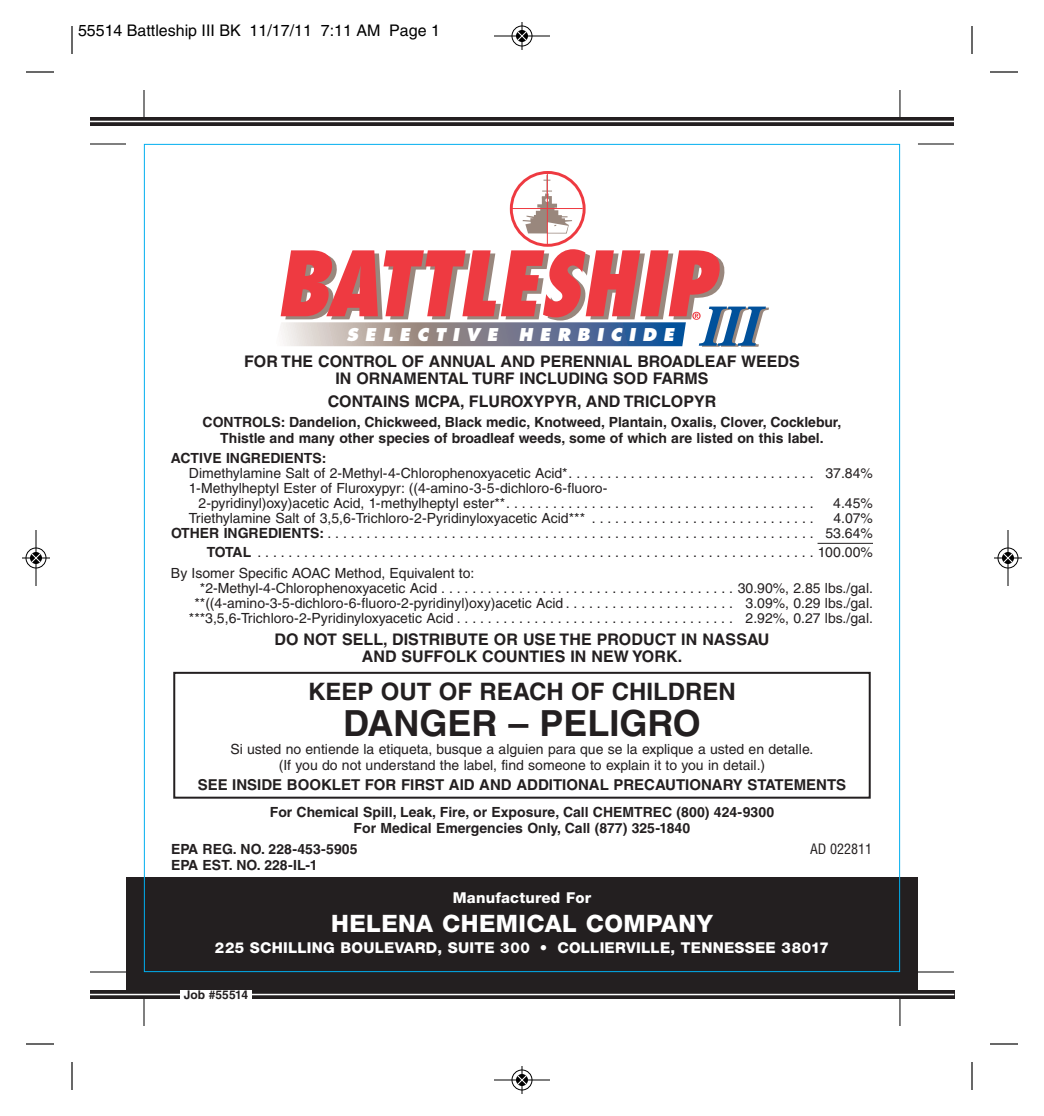
<style>
.page{position:relative;width:1044px;height:1116px;background:#fff}
.page>*{position:absolute;margin:0;border:0;box-sizing:border-box;transform-origin:0 0}
.t1{font:700 36px "Helvetica";color:#231f20}
.t2{font:700 24px "Helvetica";color:#231f20}
.t3{font:800 24px "Helvetica Neue";letter-spacing:.015em;color:#fff}
.t4{font:italic 800 17.2px "Futura";color:#fff}
.t5{font:700 16px/17px "Helvetica";color:#231f20;text-align:center}
.t6{font:16px "Helvetica";color:#000}
.t7{font:800 15px "Helvetica Neue";letter-spacing:.015em;color:#fff}
.t8{font:700 15px "Helvetica";color:#231f20}
.t9{font:14px/15px "Helvetica";color:#231f20;text-align:right}
.t10{font:700 14px/16px "Helvetica";color:#231f20;text-align:center}
.t11{font:condensed 14px "Helvetica";color:#231f20}
.t12{font:700 12px "Helvetica";color:#231f20}
.s1{font-weight:700}
</style>
<div class="page">
<div style="left:126px;top:877px;width:792px;height:113px;background:#231f20"></div>
<hr style="left:90px;top:144px;width:36px;height:1px;background:#000">
<hr style="left:90px;top:972px;width:36px;height:1px;background:#000">
<hr style="left:918px;top:144px;width:36px;height:1px;background:#000">
<hr style="left:918px;top:972px;width:36px;height:1px;background:#000">
<hr style="left:144px;top:90px;width:1px;height:36px;background:#000">
<hr style="left:144px;top:990px;width:1px;height:36px;background:#000">
<hr style="left:900px;top:90px;width:1px;height:36px;background:#000">
<hr style="left:900px;top:990px;width:1px;height:36px;background:#000">
<svg style="left:90px;top:990px;width:864px;height:9px;fill:#231f20"></svg>
<hr style="left:90px;top:994px;width:864px;height:1px;background:#fff">
<svg style="left:90px;top:117px;width:864px;height:9px;fill:#231f20"></svg>
<div style="left:180px;top:990px;width:72px;height:12px;background:#fff"></div>
<hr style="left:90px;top:121px;width:864px;height:1px;background:#fff">
<svg style="left:522px;top:175px;width:50px;height:59px"></svg>
<div style="left:510px;top:171px;width:76px;height:76px;border:3px solid #ee3a41;border-radius:50%"></div>
<hr style="left:547px;top:173px;width:1px;height:72px;background:#ee3a41">
<hr style="left:511px;top:208px;width:72px;height:1px;background:#ee3a41">
<svg style="left:280px;top:249px;width:489px;height:98px"></svg>
<hr style="left:818px;top:543px;width:55px;height:1px;background:#231f20">
<div style="left:173px;top:672px;width:698px;height:127px;border:2px solid #231f20"></div>
<svg style="left:72px;top:26px;width:1px;height:28px"></svg>
<svg style="left:26px;top:72px;width:28px;height:1px"></svg>
<svg style="left:972px;top:26px;width:1px;height:28px"></svg>
<svg style="left:990px;top:72px;width:28px;height:1px"></svg>
<svg style="left:72px;top:1062px;width:1px;height:28px"></svg>
<svg style="left:26px;top:1044px;width:28px;height:1px"></svg>
<svg style="left:972px;top:1062px;width:1px;height:28px"></svg>
<svg style="left:990px;top:1044px;width:28px;height:1px"></svg>
<div style="left:511px;top:25px;width:22px;height:22px;border:1px solid #fff;border-radius:50%"></div>
<hr style="left:494px;top:36px;width:56px;height:1px;background:#000">
<div style="left:512px;top:26px;width:20px;height:20px;border:1px solid #000;border-radius:50%"></div>
<svg style="left:517px;top:22px;width:10px;height:28px"></svg>
<div style="left:511px;top:1069px;width:22px;height:22px;border:1px solid #fff;border-radius:50%"></div>
<hr style="left:494px;top:1080px;width:56px;height:1px;background:#000">
<div style="left:512px;top:1070px;width:20px;height:20px;border:1px solid #000;border-radius:50%"></div>
<svg style="left:517px;top:1066px;width:10px;height:28px"></svg>
<div style="left:25px;top:547px;width:22px;height:22px;border:1px solid #fff;border-radius:50%"></div>
<hr style="left:36px;top:530px;width:1px;height:56px;background:#000">
<div style="left:26px;top:548px;width:20px;height:20px;border:1px solid #000;border-radius:50%"></div>
<svg style="left:22px;top:553px;width:28px;height:10px"></svg>
<div style="left:997px;top:547px;width:22px;height:22px;border:1px solid #fff;border-radius:50%"></div>
<hr style="left:1008px;top:530px;width:1px;height:56px;background:#000">
<div style="left:998px;top:548px;width:20px;height:20px;border:1px solid #000;border-radius:50%"></div>
<svg style="left:994px;top:553px;width:28px;height:10px"></svg>
<p class="t6" style="left:78px;top:25px;width:364px">55514 Battleship III BK 11/17/11 7:11 AM Page 1</p>
<p class="t4" style="left:347px;top:327px;width:332px">SELECTIVE HERBICIDE</p>
<p class="t5" style="left:244px;top:354px;width:557px">FOR THE CONTROL OF ANNUAL AND PERENNIAL BROADLEAF WEEDS<br>IN ORNAMENTAL TURF INCLUDING SOD FARMS</p>
<p class="t5" style="left:328px;top:394px;width:390px">CONTAINS MCPA, FLUROXYPYR, AND TRICLOPYR</p>
<p class="t10" style="left:203px;top:416px;width:640px">CONTROLS: Dandelion, Chickweed, Black medic, Knotweed, Plantain, Oxalis, Clover, Cocklebur,<br>Thistle and many other species of broadleaf weeds, some of which are listed on this label.</p>
<p class="t10" style="left:171px;top:451px;width:157px">ACTIVE INGREDIENTS:</p>
<p class="t9" style="left:189px;top:467px;width:686px">Dimethylamine Salt of 2-Methyl-4-Chlorophenoxyacetic Acid*. . . . . . . . . . . . . . . . . . . . . . . . . . . . . . . . 37.84%</p>
<p class="t9" style="left:189px;top:482px;width:420px">1-Methylheptyl Ester of Fluroxypyr: ((4-amino-3-5-dichloro-6-fluoro-</p>
<p class="t9" style="left:199px;top:497px;width:617px">2-pyridinyl)oxy)acetic Acid, 1-methylheptyl ester**. . . . . . . . . . . . . . . . . . . . . . . . . . . . . . . . . . . . . . . .</p>
<p class="t9" style="left:833px;top:497px;width:41px">4.45%</p>
<p class="t9" style="left:189px;top:512px;width:626px">Triethylamine Salt of 3,5,6-Trichloro-2-Pyridinyloxyacetic Acid*** . . . . . . . . . . . . . . . . . . . . . . . . . . . . .</p>
<p class="t9" style="left:171px;top:512px;width:704px">4.07%<br><span class="s1">OTHER INGREDIENTS:</span> . . . . . . . . . . . . . . . . . . . . . . . . . . . . . . . . . . . . . . . . . . . . . . . . . . . . . . . . . . . . . . . 53.64%</p>
<p class="t9" style="left:171px;top:543px;width:703px;line-height:21px;text-align:left;text-indent:36px"><span class="s1">TOTAL</span> . . . . . . . . . . . . . . . . . . . . . . . . . . . . . . . . . . . . . . . . . . . . . . . . . . . . . . . . . . . . . . . . . . . . . . . . 100.00%<br>By Isomer Specific AOAC Method, Equivalent to:</p>
<p class="t9" style="left:189px;top:582px;width:686px">*2-Methyl-4-Chlorophenoxyacetic Acid . . . . . . . . . . . . . . . . . . . . . . . . . . . . . . . . . . . . . . 30.90%, 2.85 lbs./gal. **((4-amino-3-5-dichloro-6-fluoro-2-pyridinyl)oxy)acetic Acid . . . . . . . . . . . . . . . . . . . . . . 3.09%, 0.29 lbs./gal. ***3,5,6-Trichloro-2-Pyridinyloxyacetic Acid . . . . . . . . . . . . . . . . . . . . . . . . . . . . . . . . . . . . 2.92%, 0.27 lbs./gal.</p>
<p class="t5" style="left:274px;top:632px;width:497px">DO NOT SELL, DISTRIBUTE OR USE THE PRODUCT IN NASSAU<br>AND SUFFOLK COUNTIES IN NEW YORK.</p>
<h2 class="t2" style="left:308px;top:683px;width:429px">KEEP OUT OF REACH OF CHILDREN</h2>
<h1 class="t1" style="left:343px;top:710px;width:359px">DANGER – PELIGRO</h1>
<p class="t9" style="left:230px;top:742px;width:585px;line-height:16px;text-align:center">Si usted no entiende la etiqueta, busque a alguien para que se la explique a usted en detalle. (If you do not understand the label, find someone to explain it to you in detail.)</p>
<p class="t8" style="left:198px;top:779px;width:650px">SEE INSIDE BOOKLET FOR FIRST AID AND ADDITIONAL PRECAUTIONARY STATEMENTS</p>
<p class="t10" style="left:270px;top:805px;width:506px">For Chemical Spill, Leak, Fire, or Exposure, Call CHEMTREC (800) 424-9300<br>For Medical Emergencies Only, Call (877) 325-1840</p>
<p class="t10" style="left:171px;top:843px;width:188px">EPA REG. NO. 228-453-5905</p>
<p class="t11" style="left:810px;top:844px;width:64px">AD 022811</p>
<p class="t10" style="left:171px;top:859px;width:148px">EPA EST. NO. 228-IL-1</p>
<p class="t7" style="left:453px;top:893px;width:140px">Manufactured For</p>
<h2 class="t3" style="left:331px;top:914px;width:383px">HELENA CHEMICAL COMPANY</h2>
<p class="t7" style="left:215px;top:943px;width:616px">225 SCHILLING BOULEVARD, SUITE 300 • COLLIERVILLE, TENNESSEE 38017</p>
<p class="t12" style="left:184px;top:990px;width:66px">Job #55514</p>
</div>
